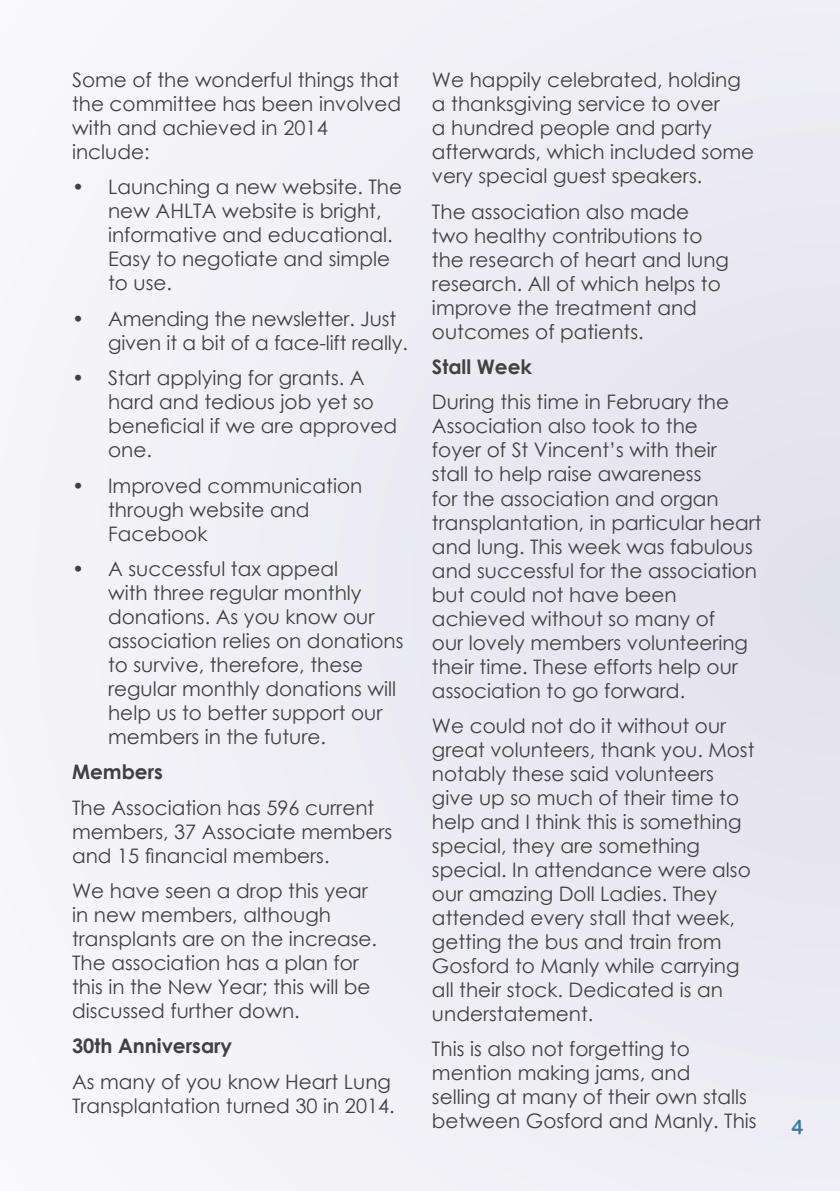
<style>
.page{position:relative;width:840px;height:1191px;background:#fff}
.page>*{position:absolute;margin:0;border:0;box-sizing:border-box;transform-origin:0 0}
.t1{font:20px/24px "Century Gothic";color:#414042}
.t2{font:700 20px "Century Gothic";color:#414042}
.t3{font:20px "Arial Rounded MT Bold";color:#377b9b}
</style>
<div class="page">
<div style="left:0;top:0;width:839px;height:1191px;background:#efeef5"></div>
<p class="t1" style="left:72px;top:67px;width:330px">Some of the wonderful things that the committee has been involved with and achieved in 2014 include:</p>
<p class="t1" style="left:108px;top:175px;width:295px;text-indent:-36px">• Launching a new website. The new AHLTA website is bright, informative and educational.<br>Easy to negotiate and simple to use.</p>
<p class="t1" style="left:108px;top:306px;width:301px;text-indent:-36px">• Amending the newsletter. Just given it a bit of a face-lift really.</p>
<p class="t1" style="left:108px;top:365px;width:290px;text-indent:-36px">• Start applying for grants. A hard and tedious job yet so beneficial if we are approved one.</p>
<p class="t1" style="left:108px;top:473px;width:255px;text-indent:-36px">• Improved communication through website and<br>Facebook</p>
<p class="t1" style="left:108px;top:556px;width:297px;text-indent:-36px">• A successful tax appeal<br>with three regular monthly donations. As you know our association relies on donations to survive, therefore, these regular monthly donations will help us to better support our members in the future.</p>
<p class="t2" style="left:72px;top:757px;width:92px">Members</p>
<p class="t1" style="left:72px;top:795px;width:321px">The Association has 596 current members, 37 Associate members and 15 financial members.</p>
<p class="t1" style="left:72px;top:878px;width:306px">We have seen a drop this year in new members, although transplants are on the increase.<br>The association has a plan for this in the New Year; this will be discussed further down.</p>
<p class="t2" style="left:72px;top:1031px;width:161px">30th Anniversary</p>
<p class="t1" style="left:72px;top:1069px;width:324px">As many of you know Heart Lung<br>Transplantation turned 30 in 2014.</p>
<p class="t1" style="left:432px;top:68px;width:323px">We happily celebrated, holding a thanksgiving service to over<br>a hundred people and party afterwards, which included some very special guest speakers.</p>
<p class="t1" style="left:432px;top:199px;width:298px">The association also made two healthy contributions to the research of heart and lung research. All of which helps to improve the treatment and outcomes of patients.</p>
<p class="t2" style="left:432px;top:352px;width:101px">Stall Week</p>
<p class="t1" style="left:432px;top:390px;width:331px">During this time in February the<br>Association also took to the<br>foyer of St Vincent’s with their<br>stall to help raise awareness<br>for the association and organ transplantation, in particular heart and lung. This week was fabulous and successful for the association but could not have been achieved without so many of<br>our lovely members volunteering their time. These efforts help our association to go forward.</p>
<p class="t1" style="left:432px;top:713px;width:324px">We could not do it without our great volunteers, thank you. Most notably these said volunteers give up so much of their time to help and I think this is something special, they are something special. In attendance were also our amazing Doll Ladies. They attended every stall that week, getting the bus and train from<br>Gosford to Manly while carrying all their stock. Dedicated is an understatement.</p>
<p class="t1" style="left:432px;top:1036px;width:326px">This is also not forgetting to mention making jams, and<br>selling at many of their own stalls between Gosford and Manly. This</p>
<p class="t3" style="left:791px;top:1114px;width:13px">4</p>
</div>
